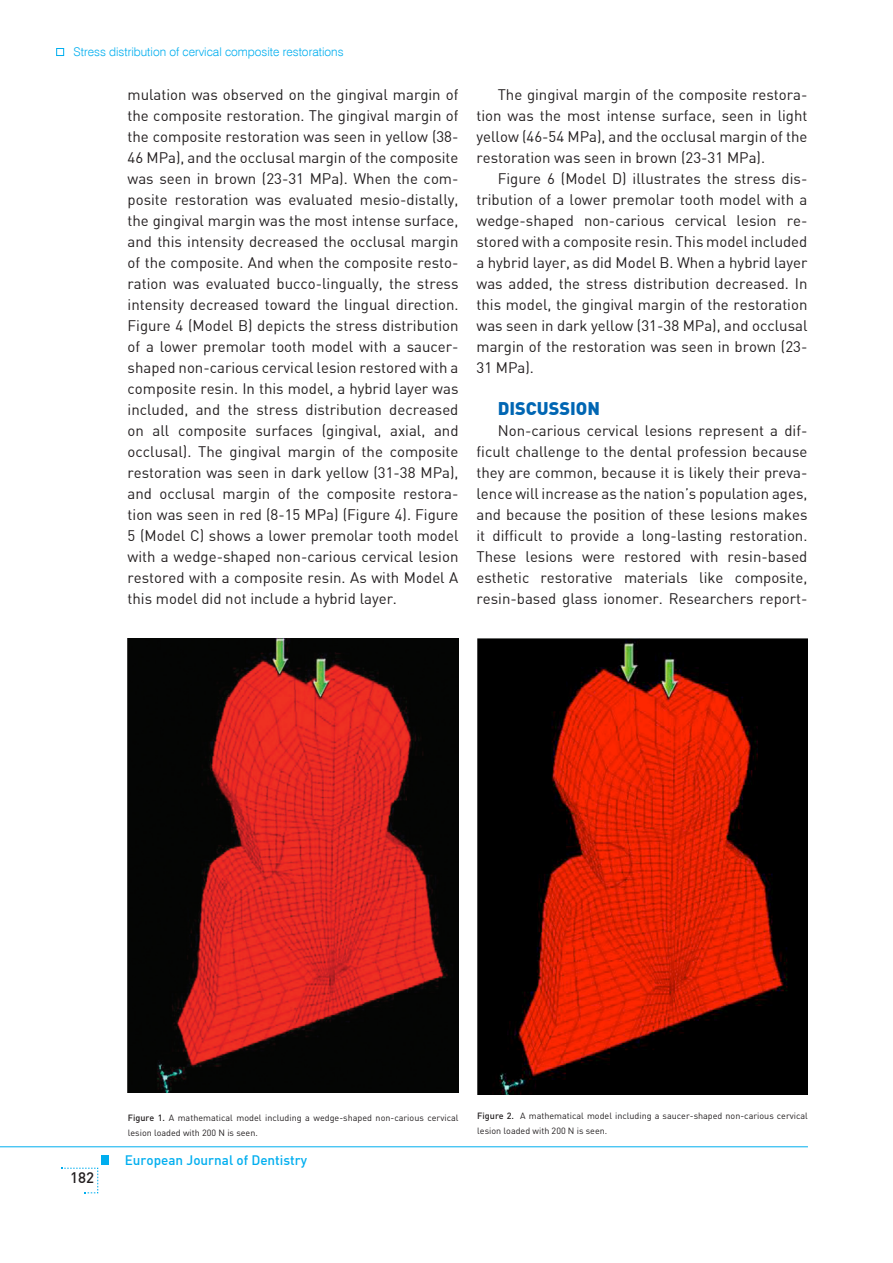
<style>
.page{position:relative;width:893px;height:1263px;background:#fff}
.page>*{position:absolute;margin:0;border:0;box-sizing:border-box;transform-origin:0 0}
.t1{font:18px "Din B Black";color:#0166b3}
.t2{font:15px/21px "Din B Regular";color:#231f20;text-align:justify}
.t3{font:15px "Din B Medium";color:#231f20}
.t4{font:13.5px "Din B Medium";color:#00aeef}
.t5{font:300 12px "Swiss 721 BT";color:#00aeef}
.t6{font:9px/15px "DIN";color:#231f20}
.s1{font-weight:500}
</style>
<div class="page">
<hr style="left:0;top:1146px;width:808px;height:1px;background:#00aeef">
<div style="left:101px;top:1155px;width:7px;height:10px;background:#00aeef"></div>
<svg style="left:61px;top:1167px;width:37px;height:26px"></svg>
<img style="left:128px;top:638px;width:330px;height:454px">
<img style="left:477px;top:638px;width:331px;height:457px">
<div style="left:56px;top:48px;width:8px;height:8px;border:1px solid #00aeef"></div>
<p class="t5" style="left:74px;top:44px;width:271px">Stress distribution of cervical composite restorations</p>
<p class="t2" style="left:128px;top:84px;width:332px">mulation was observed on the gingival margin of the composite restoration. The gingival margin of the composite restoration was seen in yellow (38- 46 MPa), and the occlusal margin of the composite was seen in brown (23-31 MPa). When the com&shy;posite restoration was evaluated mesio-distally, the gingival margin was the most intense surface, and this intensity decreased the occlusal margin of the composite. And when the composite resto&shy;ration was evaluated bucco-lingually, the stress intensity decreased toward the lingual direction.<br>Figure 4 (Model B) depicts the stress distribution of a lower premolar tooth model with a saucer&shy;shaped non-carious cervical lesion restored with a composite resin. In this model, a hybrid layer was included, and the stress distribution decreased on all composite surfaces (gingival, axial, and occlusal). The gingival margin of the composite restoration was seen in dark yellow (31-38 MPa), and occlusal margin of the composite restora&shy;tion was seen in red (8-15 MPa) (Figure 4). Figure 5 (Model C) shows a lower premolar tooth model with a wedge-shaped non-carious cervical lesion restored with a composite resin. As with Model A this model did not include a hybrid layer.</p>
<p class="t2" style="left:476px;top:84px;width:332px;text-indent:21px">The gingival margin of the composite restora&shy;tion was the most intense surface, seen in light yellow (46-54 MPa), and the occlusal margin of the restoration was seen in brown (23-31 MPa).</p>
<p class="t2" style="left:476px;top:168px;width:332px;text-indent:21px">Figure 6 (Model D) illustrates the stress dis&shy;tribution of a lower premolar tooth model with a wedge-shaped non-carious cervical lesion re&shy;stored with a composite resin. This model included a hybrid layer, as did Model B. When a hybrid layer was added, the stress distribution decreased. In this model, the gingival margin of the restoration was seen in dark yellow (31-38 MPa), and occlusal margin of the restoration was seen in brown (23- 31 MPa).</p>
<p class="t1" style="left:498px;top:397px;width:30px">DISCUSS</p>
<p class="t1" style="left:570px;top:397px;width:18px">ION</p>
<p class="t2" style="left:476px;top:420px;width:332px;text-indent:21px">Non-carious cervical lesions represent a dif&shy;ficult challenge to the dental profession because they are common, because it is likely their preva&shy;lence will increase as the nation’s population ages, and because the position of these lesions makes it difficult to provide a long-lasting restoration.<br>These lesions were restored with resin-based esthetic restorative materials like composite, resin-based glass ionomer. Researchers report-</p>
<p class="t6" style="left:128px;top:1110px;width:332px"><span class="s1">Figure 1.</span> A mathematical model including a wedge-shaped non-carious cervical lesion loaded with 200 N is seen.</p>
<p class="t6" style="left:477px;top:1108px;width:332px"><span class="s1">Figure 2.</span> A mathematical model including a saucer-shaped non-carious cervical lesion loaded with 200 N is seen.</p>
<p class="t3" style="left:70px;top:1168px;width:25px">182</p>
<p class="t4" style="left:125px;top:1152px;width:184px">European Journal of Dentistry</p>
</div>
